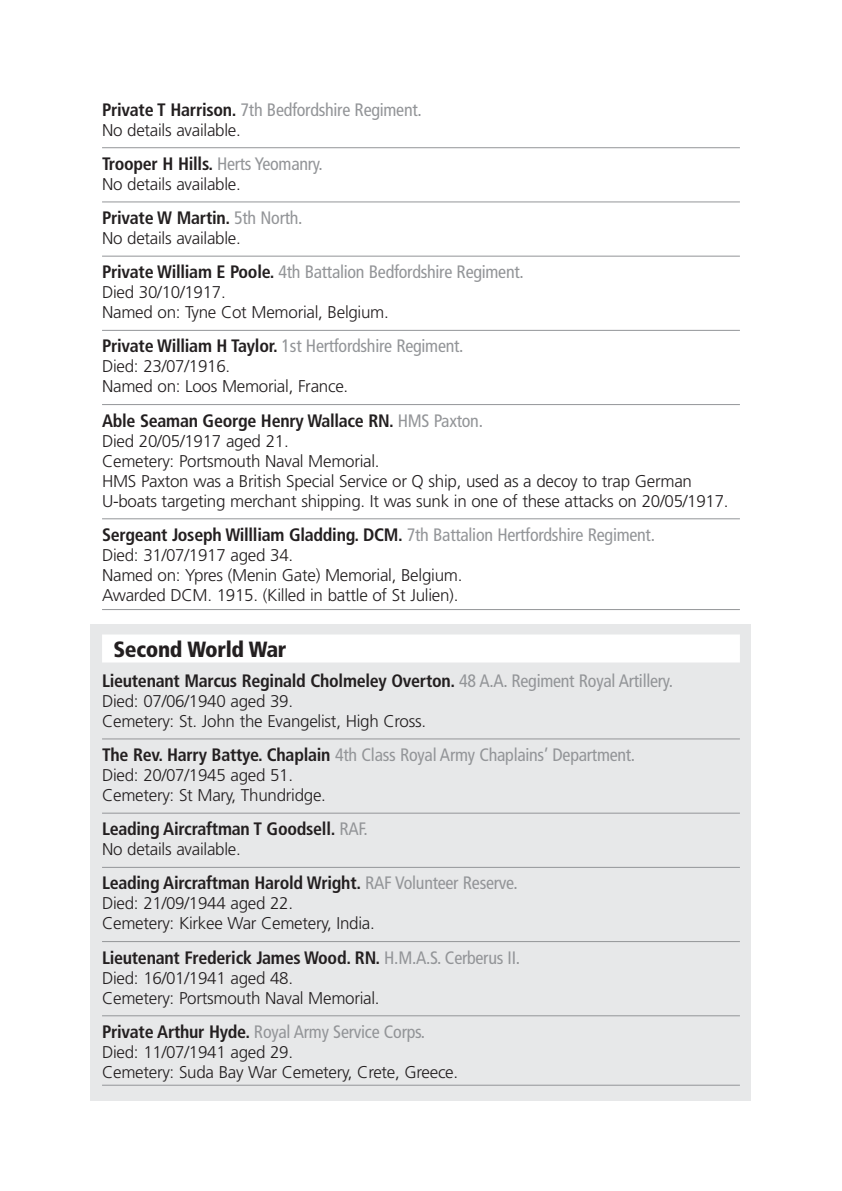
<style>
.page{position:relative;width:842px;height:1191px;background:#fff}
.page>*{position:absolute;margin:0;border:0;box-sizing:border-box;transform-origin:0 0}
.t1{font:900 condensed 22px "Frutiger";letter-spacing:-.015em;color:#231f20}
.t2{font:700 condensed 18px "Frutiger";letter-spacing:-.015em;color:#231f20}
.t3{font:condensed 18px "Frutiger";letter-spacing:-.015em;color:#939598}
.t4{font:300 17px/20px "Frutiger";letter-spacing:-.015em;color:#231f20}
.s1{font-weight:700;color:#231f20}
.s2{font-weight:400;color:#939598}
</style>
<div class="page">
<div style="left:91px;top:624px;width:660px;height:476px;background:#e7e8e9"></div>
<hr style="left:102px;top:147px;width:638px;height:1px;background:#939598">
<hr style="left:102px;top:201px;width:638px;height:1px;background:#939598">
<hr style="left:102px;top:256px;width:638px;height:1px;background:#939598">
<hr style="left:102px;top:330px;width:638px;height:1px;background:#939598">
<hr style="left:102px;top:404px;width:638px;height:1px;background:#939598">
<hr style="left:102px;top:518px;width:638px;height:1px;background:#939598">
<hr style="left:102px;top:609px;width:638px;height:1px;background:#939598">
<div style="left:102px;top:634px;width:638px;height:28px;background:#fff"></div>
<hr style="left:102px;top:738px;width:638px;height:1px;background:#939598">
<hr style="left:102px;top:812px;width:638px;height:1px;background:#939598">
<hr style="left:102px;top:867px;width:638px;height:1px;background:#939598">
<hr style="left:102px;top:941px;width:638px;height:1px;background:#939598">
<hr style="left:102px;top:1015px;width:638px;height:1px;background:#939598">
<hr style="left:102px;top:1084px;width:638px;height:1px;background:#939598">
<p class="t3" style="left:102px;top:102px;width:321px"><span class="s1">Private T Harrison.</span> 7th Bedfordshire Regiment.</p>
<p class="t4" style="left:102px;top:121px;width:140px">No details available.</p>
<p class="t2" style="left:102px;top:156px;width:222px">Trooper H Hills. <span class="s2">Herts Yeomanry.</span></p>
<p class="t4" style="left:102px;top:175px;width:140px">No details available.</p>
<p class="t2" style="left:102px;top:210px;width:202px">Private W Martin. <span class="s2">5th North.</span></p>
<p class="t4" style="left:102px;top:229px;width:140px">No details available.</p>
<p class="t3" style="left:102px;top:265px;width:423px"><span class="s1">Private William E Poole.</span> 4th Battalion Bedfordshire Regiment.</p>
<p class="t4" style="left:102px;top:284px;width:288px">Died 30/10/1917.<br>Named on: Tyne Cot Memorial, Belgium.</p>
<p class="t3" style="left:102px;top:339px;width:363px"><span class="s1">Private William H Taylor.</span> 1st Hertfordshire Regiment.</p>
<p class="t4" style="left:102px;top:358px;width:248px">Died: 23/07/1916.<br>Named on: Loos Memorial, France.</p>
<p class="t2" style="left:102px;top:413px;width:382px">Able Seaman George Henry Wallace RN. <span class="s2">HMS Paxton.</span></p>
<p class="t4" style="left:102px;top:432px;width:628px">Died 20/05/1917 aged 21.<br>Cemetery: Portsmouth Naval Memorial.<br>HMS Paxton was a British Special Service or Q ship, used as a decoy to trap German U-boats targeting merchant shipping. It was sunk in one of these attacks on 20/05/1917.</p>
<p class="t2" style="left:102px;top:527px;width:554px">Sergeant Joseph Willliam Gladding. DCM. <span class="s2">7th Battalion Hertfordshire Regiment.</span></p>
<p class="t4" style="left:102px;top:546px;width:362px">Died: 31/07/1917 aged 34.<br>Named on: Ypres (Menin Gate) Memorial, Belgium.<br>Awarded DCM. 1915. (Killed in battle of St Julien).</p>
<p class="t1" style="left:113px;top:640px;width:175px">Second World War</p>
<p class="t2" style="left:102px;top:673px;width:572px">Lieutenant Marcus Reginald Cholmeley Overton. <span class="s2">48 A.A. Regiment Royal Artillery.</span></p>
<p class="t4" style="left:102px;top:692px;width:326px">Died: 07/06/1940 aged 39.<br>Cemetery: St. John the Evangelist, High Cross.</p>
<p class="t3" style="left:102px;top:747px;width:535px"><span class="s1">The Rev. Harry Battye. Chaplain</span> 4th Class Royal Army Chaplains’ Department.</p>
<p class="t4" style="left:102px;top:766px;width:225px">Died: 20/07/1945 aged 51.<br>Cemetery: St Mary, Thundridge.</p>
<p class="t2" style="left:102px;top:821px;width:267px">Leading Aircraftman T Goodsell. <span class="s2">RAF.</span></p>
<p class="t4" style="left:102px;top:840px;width:140px">No details available.</p>
<p class="t2" style="left:102px;top:876px;width:417px">Leading Aircraftman Harold Wright. <span class="s2">RAF Volunteer Reserve.</span></p>
<p class="t4" style="left:102px;top:895px;width:274px">Died: 21/09/1944 aged 22.<br>Cemetery: Kirkee War Cemetery, India.</p>
<p class="t2" style="left:102px;top:950px;width:420px">Lieutenant Frederick James Wood. RN. <span class="s2">H.M.A.S. Cerberus II.</span></p>
<p class="t4" style="left:102px;top:969px;width:279px">Died: 16/01/1941 aged 48.<br>Cemetery: Portsmouth Naval Memorial.</p>
<p class="t3" style="left:102px;top:1024px;width:325px"><span class="s1">Private Arthur Hyde.</span> Royal Army Service Corps.</p>
<p class="t4" style="left:102px;top:1043px;width:358px">Died: 11/07/1941 aged 29.<br>Cemetery: Suda Bay War Cemetery, Crete, Greece.</p>
</div>
